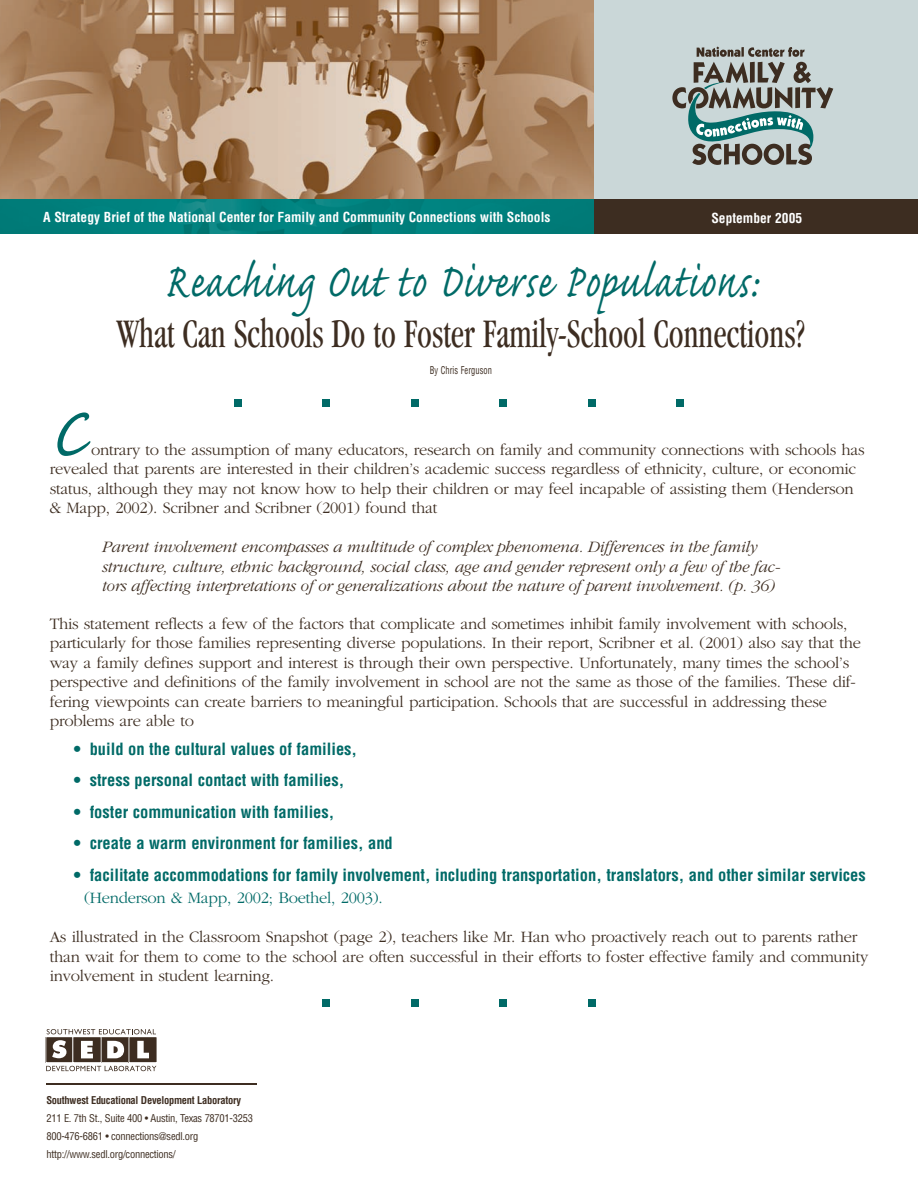
<style>
.page{position:relative;width:918px;height:1188px;background:#fff}
.page>*{position:absolute;margin:0;border:0;box-sizing:border-box;transform-origin:0 0}
.t1{font:90px "Caflisch Script MM 406";color:#006a67}
.t2{font:60px "Caflisch Script MM 406";letter-spacing:.025em;color:#006a67;scale:.8 1}
.t3{font:condensed 42px "Garamond";color:#3d2d21;scale:.8 1}
.t4{font:300 16.5px/19.5px "Garamond";letter-spacing:-.015em;color:#3d2d21}
.t5{font:italic 300 16.5px/19.5px "Garamond";letter-spacing:-.015em;color:#3d2d21}
.t6{font:700 condensed 16.5px "Helvetica";color:#006a67}
.t7{font:300 16.5px "Garamond";letter-spacing:-.015em;color:#006a67}
.t8{font:700 condensed 13.5px "Helvetica";color:#fff}
.t9{font:condensed 10.5px/18px "Helvetica";letter-spacing:-.025em;color:#3d2d21}
.t10{font:700 condensed 10.5px "Helvetica";letter-spacing:-.025em;color:#3d2d21}
.t11{font:condensed 10.5px "Helvetica";letter-spacing:.01em;color:#3d2d21;scale:.8 1}
</style>
<div class="page">
<hr style="left:47px;top:1083px;width:210px;height:2px;background:#3d2d21">
<div style="left:593px;top:0;width:325px;height:202px;background:#cad7d8"></div>
<img style="left:0;top:0;width:594px;height:199px">
<img style="left:0;top:199px;width:594px;height:35px">
<svg style="left:672px;top:46px;width:161px;height:119px"></svg>
<svg style="left:45px;top:1029px;width:112px;height:42px"></svg>
<div style="left:594px;top:199px;width:324px;height:35px;background:#3d2d21"></div>
<div style="left:234px;top:399px;width:8px;height:8px;background:#006a67"></div>
<div style="left:323px;top:399px;width:7px;height:8px;background:#006a67"></div>
<div style="left:411px;top:399px;width:7px;height:8px;background:#006a67"></div>
<div style="left:500px;top:399px;width:7px;height:8px;background:#006a67"></div>
<div style="left:588px;top:399px;width:7px;height:8px;background:#006a67"></div>
<div style="left:676px;top:399px;width:8px;height:8px;background:#006a67"></div>
<div style="left:323px;top:999px;width:7px;height:7px;background:#006a67"></div>
<div style="left:411px;top:999px;width:7px;height:7px;background:#006a67"></div>
<div style="left:500px;top:999px;width:7px;height:7px;background:#006a67"></div>
<div style="left:588px;top:999px;width:7px;height:7px;background:#006a67"></div>
<p class="t8" style="left:43px;top:208px;width:509px">A Strategy Brief of the National Center for Family and Community Connections with Schools</p>
<p class="t8" style="left:711px;top:210px;width:92px">September 2005</p>
<h2 class="t2" style="left:164px;top:251px;width:743px">Reaching Out to Diverse Populations:</h2>
<h3 class="t3" style="left:117px;top:311px;width:862px">What Can Schools Do to Foster Family-School Connections?</h3>
<p class="t11" style="left:430px;top:364px;width:80px">By Chris Ferguson</p>
<h1 class="t1" style="left:50px;top:387px;width:37px">C</h1>
<p class="t4" style="left:50px;top:440px;width:817px;text-indent:42px">ontrary to the assumption of many educators, research on family and community connections with schools has revealed that parents are interested in their children’s academic success regardless of ethnicity, culture, or economic status, although they may not know how to help their children or may feel incapable of assisting them (Henderson &amp; Mapp, 2002). Scribner and Scribner (2001) found that</p>
<p class="t5" style="left:102px;top:538px;width:679px">Parent involvement encompasses a multitude of complex phenomena. Differences in the family structure, culture, ethnic background, social class, age and gender represent only a few of the fac&shy;tors affecting interpretations of or generalizations about the nature of parent involvement. (p. 36)</p>
<p class="t4" style="left:50px;top:614px;width:813px">This statement reflects a few of the factors that complicate and sometimes inhibit family involvement with schools, particularly for those families representing diverse populations. In their report, Scribner et al. (2001) also say that the way a family defines support and interest is through their own perspective. Unfortunately, many times the school’s perspective and definitions of the family involvement in school are not the same as those of the families. These dif&shy;fering viewpoints can create barriers to meaningful participation. Schools that are successful in addressing these problems are able to</p>
<p class="t6" style="left:74px;top:739px;width:285px">• build on the cultural values of families,</p>
<p class="t6" style="left:74px;top:770px;width:272px">• stress personal contact with families,</p>
<p class="t6" style="left:74px;top:802px;width:262px">• foster communication with families,</p>
<p class="t6" style="left:74px;top:833px;width:321px">• create a warm environment for families, and</p>
<p class="t6" style="left:74px;top:865px;width:794px">• facilitate accommodations for family involvement, including transportation, translators, and other similar services</p>
<p class="t7" style="left:84px;top:889px;width:300px">(Henderson &amp; Mapp, 2002; Boethel, 2003).</p>
<p class="t4" style="left:50px;top:928px;width:820px">As illustrated in the Classroom Snapshot (page 2), teachers like Mr. Han who proactively reach out to parents rather than wait for them to come to the school are often successful in their efforts to foster effective family and community involvement in student learning.</p>
<p class="t10" style="left:46px;top:1094px;width:196px">Southwest Educational Development Laboratory</p>
<p class="t9" style="left:46px;top:1109px;width:208px">211 E. 7th St., Suite 400 • Austin, Texas 78701-3253<br>800-476-6861 • connections@sedl.org http://www.sedl.org/connections/</p>
</div>
